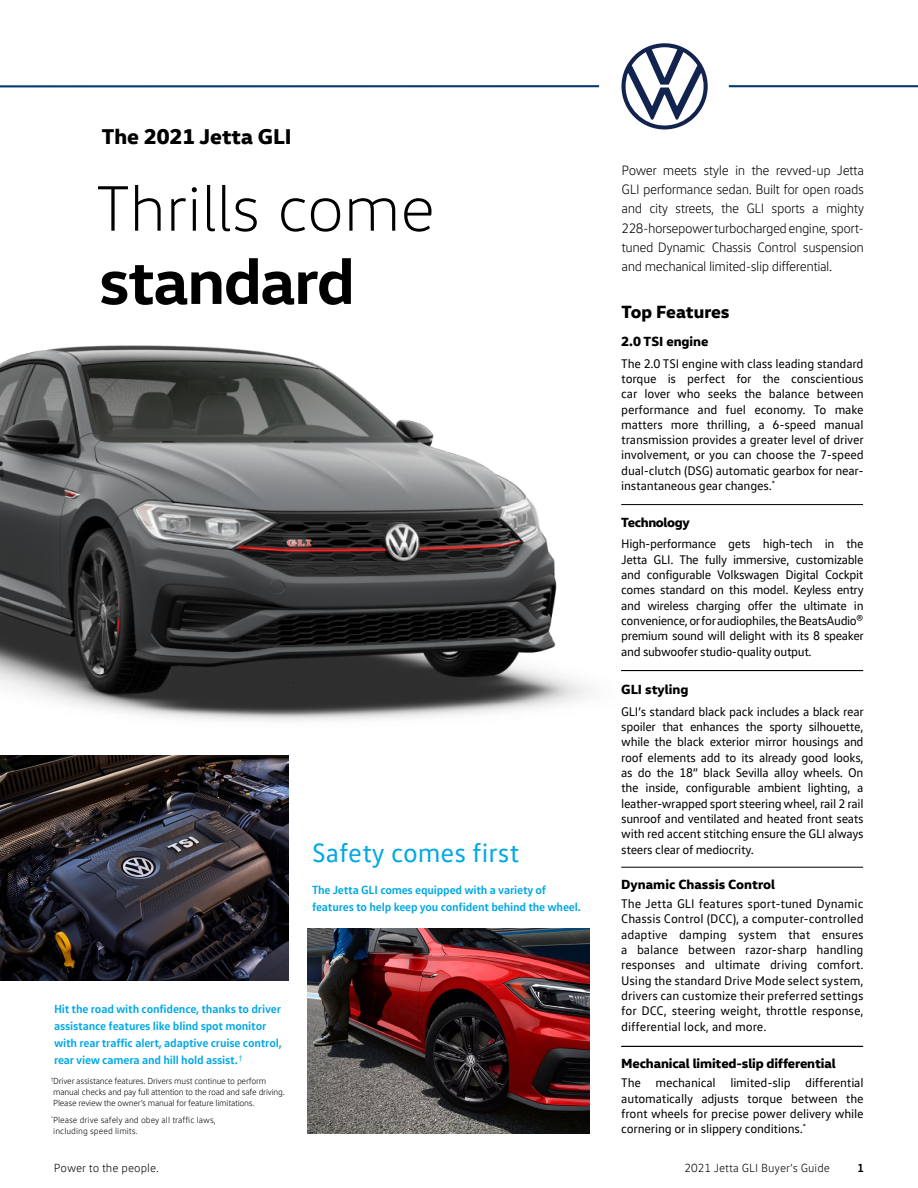
<style>
.page{position:relative;width:918px;height:1188px;background:#fff}
.page>*{position:absolute;margin:0;border:0;box-sizing:border-box;transform-origin:0 0}
.t1{font:300 65.4px "VW Head";color:#000}
.t2{font:700 65.4px "VW Head";letter-spacing:-.025em;color:#000}
.t3{font:27px "VW Text";color:#00a8e5}
.t4{font:800 21.75px "VW Head";color:#000}
.t5{font:800 18px "VW Head";color:#000}
.t6{font:300 13.8px/19.2px "VW Text";letter-spacing:-.035em;color:#000;text-align:justify}
.t7{font:800 13.5px "VW Head";letter-spacing:-.01em;color:#000}
.t8{font:12.75px/15.3px "VW Text";letter-spacing:-.015em;color:#000;text-align:justify}
.t9{font:700 12px/17px "VW Text";letter-spacing:-.015em;color:#00a8e5}
.t10{font:300 12px "VW Text";color:#000}
.t11{font:700 12px "VW Text";color:#000}
.t12{font:300 9px/11.2px "VW Text";letter-spacing:-.025em;color:#000}
.t13{font:300 9px/11.2px "VW Text";color:#000}
</style>
<div class="page">
<img style="left:0;top:803px;width:288px;height:178px">
<img style="left:0;top:345px;width:823px;height:458px">
<img style="left:308px;top:929px;width:282px;height:205px">
<hr style="left:0;top:85px;width:599px;height:2px;background:#003970">
<hr style="left:729px;top:85px;width:189px;height:2px;background:#003970">
<svg style="left:622px;top:43px;width:86px;height:86px"></svg>
<hr style="left:621px;top:504px;width:242px;height:1px;background:#000">
<hr style="left:621px;top:670px;width:242px;height:1px;background:#000">
<hr style="left:621px;top:867px;width:242px;height:1px;background:#000">
<hr style="left:621px;top:1046px;width:242px;height:1px;background:#000">
<h3 class="t4" style="left:102px;top:122px;width:191px">The 2021 Jetta GLI</h3>
<h1 class="t1" style="left:96px;top:170px;width:340px">Thrills come</h1>
<h1 class="t2" style="left:99px;top:239px;width:258px">standard</h1>
<h2 class="t3" style="left:312px;top:836px;width:209px">Safety comes first</h2>
<p class="t9" style="left:312px;top:881px;width:270px">The Jetta GLI comes equipped with a variety of features to help keep you confident behind the wheel.</p>
<p class="t9" style="left:54px;top:1000px;width:229px">Hit the road with confidence, thanks to driver assistance features like blind spot monitor with rear traffic alert, adaptive cruise control, rear view camera and hill hold assist. <sup>†</sup></p>
<p class="t12" style="left:51px;top:1075px;width:235px"><sup>†</sup>Driver assistance features. Drivers must continue to perform manual checks and pay full attention to the road and safe driving.<br>Please review the owner’s manual for feature limitations.</p>
<p class="t13" style="left:51px;top:1114px;width:166px"><sup>*</sup>Please drive safely and obey all traffic laws, including speed limits.</p>
<p class="t6" style="left:622px;top:161px;width:244px">Power meets style in the revved-up Jetta GLI performance sedan. Built for open roads and city streets, the GLI sports a mighty 228-horsepower turbocharged engine, sport&shy;tuned Dynamic Chassis Control suspension and mechanical limited-slip differential.</p>
<h3 class="t5" style="left:622px;top:300px;width:110px">Top Features</h3>
<p class="t7" style="left:621px;top:332px;width:89px">2.0 TSI engine</p>
<p class="t8" style="left:621px;top:355px;width:244px">The 2.0 TSI engine with class leading standard torque is perfect for the conscientious car lover who seeks the balance between performance and fuel economy. To make matters more thrilling, a 6-speed manual transmission provides a greater level of driver involvement, or you can choose the 7-speed dual-clutch (DSG) automatic gearbox for near&shy;instantaneous gear changes.<sup>*</sup></p>
<p class="t7" style="left:621px;top:513px;width:70px">Technology</p>
<p class="t8" style="left:621px;top:536px;width:244px">High-performance gets high-tech in the Jetta GLI. The fully immersive, customizable and configurable Volkswagen Digital Cockpit comes standard on this model. Keyless entry and wireless charging offer the ultimate in convenience, or for audiophiles, the BeatsAudio® premium sound will delight with its 8 speaker and subwoofer studio-quality output.</p>
<p class="t7" style="left:621px;top:680px;width:69px">GLI styling</p>
<p class="t8" style="left:621px;top:703px;width:244px">GLI’s standard black pack includes a black rear spoiler that enhances the sporty silhouette, while the black exterior mirror housings and roof elements add to its already good looks, as do the 18” black Sevilla alloy wheels. On the inside, configurable ambient lighting, a leather-wrapped sport steering wheel, rail 2 rail sunroof and ventilated and heated front seats with red accent stitching ensure the GLI always steers clear of mediocrity.</p>
<p class="t7" style="left:621px;top:876px;width:156px">Dynamic Chassis Control</p>
<p class="t8" style="left:621px;top:896px;width:244px">The Jetta GLI features sport-tuned Dynamic Chassis Control (DCC), a computer-controlled adaptive damping system that ensures a balance between razor-sharp handling responses and ultimate driving comfort.<br>Using the standard Drive Mode select system, drivers can customize their preferred settings for DCC, steering weight, throttle response, differential lock, and more.</p>
<p class="t7" style="left:621px;top:1055px;width:216px">Mechanical limited-slip differential</p>
<p class="t8" style="left:621px;top:1075px;width:244px">The mechanical limited-slip differential automatically adjusts torque between the front wheels for precise power delivery while cornering or in slippery conditions.<sup>*</sup></p>
<p class="t10" style="left:54px;top:1161px;width:107px">Power to the people.</p>
<p class="t10" style="left:685px;top:1161px;width:147px">2021 Jetta GLI Buyer’s Guide</p>
<p class="t11" style="left:857px;top:1160px;width:8px">1</p>
</div>
